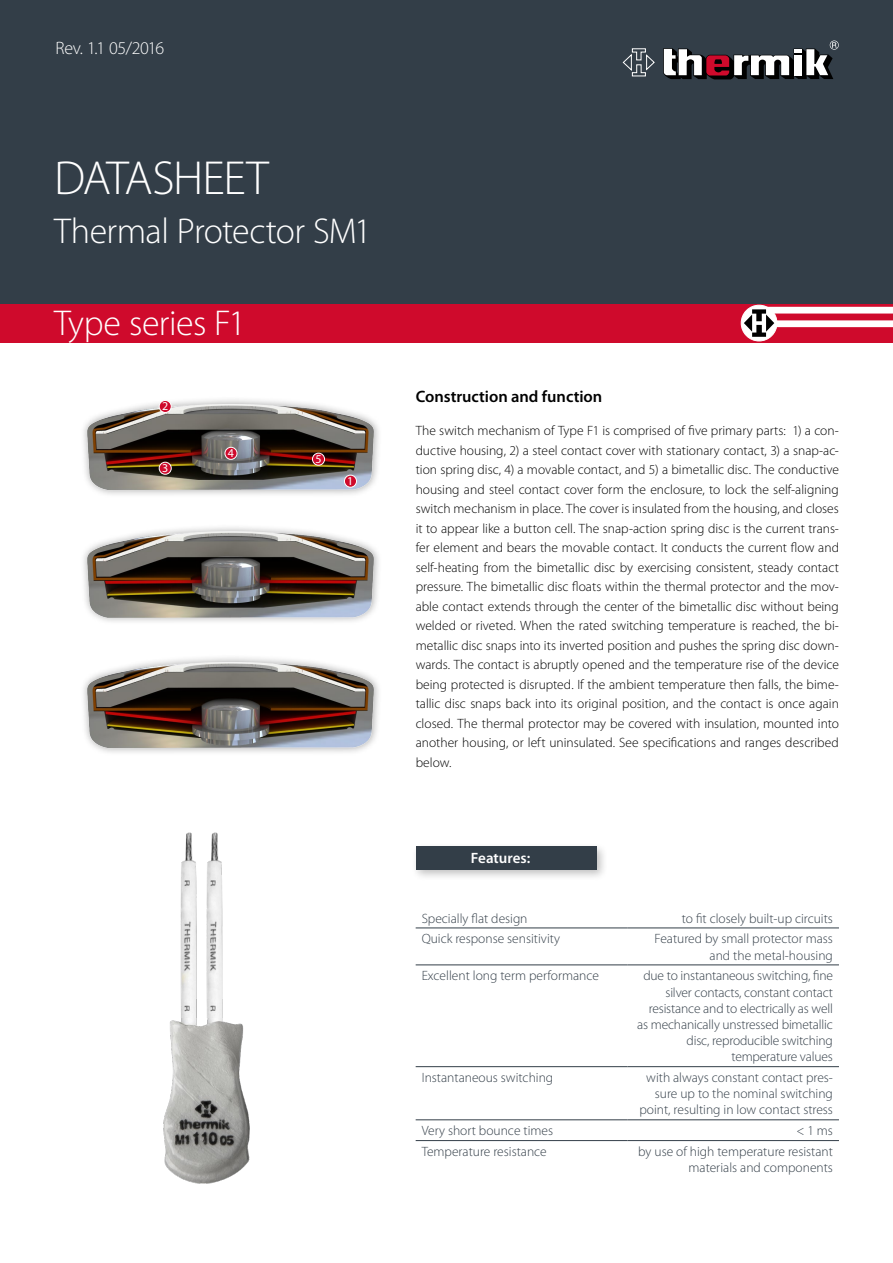
<style>
.page{position:relative;width:893px;height:1263px;background:#fff}
.page>*{position:absolute;margin:0;border:0;box-sizing:border-box;transform-origin:0 0}
.t1{font:300 48px "Myriad Pro";letter-spacing:-.03em;color:#fff}
.t2{font:300 36px "Myriad Pro";letter-spacing:-.02em;color:#fff}
.t3{font:300 18px "Myriad Pro";letter-spacing:-.025em;color:#fff}
.t4{font:600 16.5px "Myriad Pro";color:#000}
.t5{font:600 15px "Myriad Pro";color:#fff}
.t6{font:300 13.5px/19.5px "Myriad Pro";color:#000;text-align:justify}
.t7{font:300 13.5px/16.2px "Myriad Pro";color:#333e48;text-align:right}
.t8{font:12px "Myriad Pro";color:#fff}
</style>
<div class="page">
<div style="left:0;top:0;width:893px;height:306px;background:#333e48"></div>
<div style="left:411px;top:842px;width:198px;height:39px;background:#000;opacity:.25"></div>
<div style="left:417px;top:847px;width:180px;height:23px;background:#333e48"></div>
<div style="left:0;top:304px;width:893px;height:38px;background:#cf0a2c"></div>
<div style="left:743px;top:320px;width:150px;height:7px;background:#fff"></div>
<div style="left:758px;top:307px;width:135px;height:7px;background:#fff"></div>
<div style="left:741px;top:305px;width:36px;height:36px;background:#fff;border-radius:50%"></div>
<div style="left:741px;top:305px;width:36px;height:36px;border:1px solid #fff;border-radius:50%"></div>
<svg style="left:744px;top:309px;width:30px;height:28px"></svg>
<svg style="left:663px;top:42px;width:174px;height:37px"></svg>
<svg style="left:622px;top:48px;width:33px;height:29px"></svg>
<img style="left:83px;top:399px;width:296px;height:96px">
<div style="left:80px;top:523px;width:302px;height:102px;background:#000;opacity:.35"></div>
<img style="left:83px;top:657px;width:296px;height:96px">
<div style="left:344px;top:475px;width:12px;height:12px;background:#cf0a2c;border-radius:50%"></div>
<div style="left:344px;top:475px;width:13px;height:13px;border:1px solid #fff;border-radius:50%"></div>
<div style="left:159px;top:400px;width:12px;height:12px;background:#cf0a2c;border-radius:50%"></div>
<div style="left:159px;top:400px;width:13px;height:13px;border:1px solid #fff;border-radius:50%"></div>
<div style="left:159px;top:462px;width:12px;height:12px;background:#cf0a2c;border-radius:50%"></div>
<div style="left:159px;top:462px;width:13px;height:13px;border:1px solid #fff;border-radius:50%"></div>
<div style="left:225px;top:447px;width:12px;height:12px;background:#cf0a2c;border-radius:50%"></div>
<div style="left:225px;top:447px;width:12px;height:13px;border:1px solid #fff;border-radius:50%"></div>
<div style="left:312px;top:453px;width:13px;height:12px;background:#cf0a2c;border-radius:50%"></div>
<div style="left:312px;top:453px;width:13px;height:13px;border:1px solid #fff;border-radius:50%"></div>
<hr style="left:416px;top:928px;width:211px;height:1px;background:#333e48">
<hr style="left:627px;top:928px;width:212px;height:1px;background:#333e48">
<hr style="left:416px;top:965px;width:211px;height:1px;background:#333e48">
<hr style="left:627px;top:965px;width:212px;height:1px;background:#333e48">
<hr style="left:416px;top:1066px;width:211px;height:1px;background:#333e48">
<hr style="left:627px;top:1066px;width:212px;height:1px;background:#333e48">
<hr style="left:416px;top:1119px;width:211px;height:1px;background:#333e48">
<hr style="left:627px;top:1119px;width:212px;height:1px;background:#333e48">
<hr style="left:416px;top:1140px;width:211px;height:1px;background:#333e48">
<hr style="left:627px;top:1140px;width:212px;height:1px;background:#333e48">
<img style="left:164px;top:1017px;width:85px;height:167px">
<img style="left:180px;top:832px;width:43px;height:185px">
<h3 class="t3" style="left:55px;top:37px;width:110px">Rev. 1.1 05/2016</h3>
<h1 class="t1" style="left:54px;top:149px;width:216px">DATASHEET</h1>
<h2 class="t2" style="left:54px;top:209px;width:319px">Thermal Protector SM1</h2>
<h2 class="t2" style="left:54px;top:301px;width:193px">Type series F1</h2>
<p class="t8" style="left:162px;top:399px;width:8px">2</p>
<p class="t8" style="left:162px;top:461px;width:8px">3</p>
<p class="t8" style="left:228px;top:446px;width:8px">4</p>
<p class="t8" style="left:315px;top:452px;width:8px">5</p>
<p class="t8" style="left:347px;top:474px;width:8px">1</p>
<p class="t4" style="left:416px;top:386px;width:188px">Construction and function</p>
<p class="t6" style="left:416px;top:421px;width:425px">The switch mechanism of Type F1 is comprised of five primary parts: 1) a con&shy;ductive housing, 2) a steel contact cover with stationary contact, 3) a snap-ac&shy;tion spring disc, 4) a movable contact, and 5) a bimetallic disc. The conductive housing and steel contact cover form the enclosure, to lock the self-aligning switch mechanism in place. The cover is insulated from the housing, and closes it to appear like a button cell. The snap-action spring disc is the current trans&shy;fer element and bears the movable contact. It conducts the current flow and self-heating from the bimetallic disc by exercising consistent, steady contact pressure. The bimetallic disc floats within the thermal protector and the mov&shy;able contact extends through the center of the bimetallic disc without being welded or riveted. When the rated switching temperature is reached, the bi&shy;metallic disc snaps into its inverted position and pushes the spring disc down&shy;wards. The contact is abruptly opened and the temperature rise of the device being protected is disrupted. If the ambient temperature then falls, the bime&shy;tallic disc snaps back into its original position, and the contact is once again closed. The thermal protector may be covered with insulation, mounted into another housing, or left uninsulated. See specifications and ranges described below.</p>
<p class="t5" style="left:471px;top:848px;width:61px">Features:</p>
<p class="t7" style="left:422px;top:910px;width:107px">Specially flat design</p>
<p class="t7" style="left:682px;top:910px;width:153px">to fit closely built-up circuits</p>
<p class="t7" style="left:422px;top:931px;width:140px">Quick response sensitivity</p>
<p class="t7" style="left:655px;top:931px;width:180px">Featured by small protector mass and the metal-housing</p>
<p class="t7" style="left:422px;top:967px;width:179px">Excellent long term performance</p>
<p class="t7" style="left:637px;top:967px;width:197px">due to instantaneous switching, fine silver contacts, constant contact resistance and to electrically as well as mechanically unstressed bimetallic disc, reproducible switching temperature values</p>
<p class="t7" style="left:422px;top:1069px;width:133px">Instantaneous switching</p>
<p class="t7" style="left:639px;top:1069px;width:195px">with always constant contact pres&shy;sure up to the nominal switching point, resulting in low contact stress</p>
<p class="t7" style="left:422px;top:1122px;width:133px">Very short bounce times</p>
<p class="t7" style="left:796px;top:1122px;width:38px">&lt; 1 ms</p>
<p class="t7" style="left:422px;top:1143px;width:127px">Temperature resistance</p>
<p class="t7" style="left:638px;top:1143px;width:196px">by use of high temperature resistant materials and components</p>
</div>
